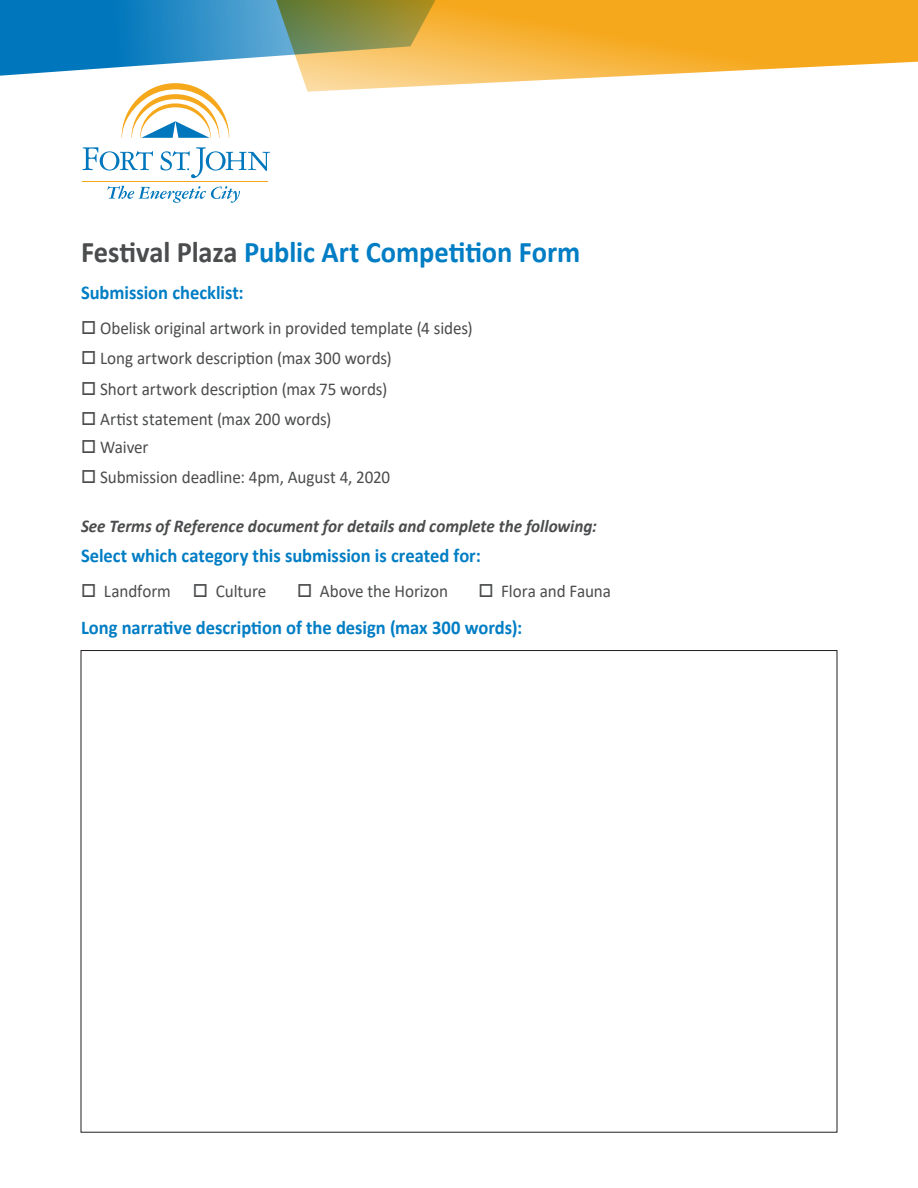
<style>
.page{position:relative;width:918px;height:1188px;background:#fff}
.page>*{position:absolute;margin:0;border:0;box-sizing:border-box;transform-origin:0 0}
.t1{font:700 30px "Calibri";letter-spacing:-.005em;color:#007dc4;scale:.95 1}
.t2{font:700 19.5px "Calibri";color:#007dc4;scale:.95 1}
.t3{font:18px "Calibri";letter-spacing:-.005em;color:#4b4c4d;scale:.95 1}
.t4{font:italic 700 18px "Calibri";color:#4b4c4d;scale:.95 1}
.s1{color:#4b4c4d}
</style>
<div class="page">
<svg style="left:0;top:0;width:276px;height:76px;background:#3794ca"></svg>
<svg style="left:276px;top:0;width:642px;height:92px"></svg>
<hr style="left:82px;top:181px;width:185px;height:1px;background:#f6a81c">
<svg style="left:107px;top:186px;width:133px;height:17px"></svg>
<svg style="left:82px;top:147px;width:71px;height:24px"></svg>
<svg style="left:161px;top:147px;width:109px;height:31px"></svg>
<svg style="left:122px;top:83px;width:107px;height:55px"></svg>
<h1 class="t1" style="left:81px;top:231px;width:527px"><span class="s1">Festival Plaza</span> Public Art Competition Form</h1>
<p class="t2" style="left:81px;top:279px;width:173px">Submission checklist:</p>
<p class="t3" style="left:81px;top:316px;width:414px">□ Obelisk original artwork in provided template (4 sides)</p>
<p class="t3" style="left:81px;top:346px;width:329px">□ Long artwork description (max 300 words)</p>
<p class="t3" style="left:81px;top:376px;width:324px">□ Short artwork description (max 75 words)</p>
<p class="t3" style="left:81px;top:406px;width:265px">□ Artist statement (max 200 words)</p>
<p class="t3" style="left:81px;top:435px;width:73px">□ Waiver</p>
<p class="t3" style="left:81px;top:465px;width:327px">□ Submission deadline: 4pm, August 4, 2020</p>
<p class="t4" style="left:81px;top:513px;width:544px">See Terms of Reference document for details and complete the following:</p>
<p class="t2" style="left:81px;top:542px;width:422px">Select which category this submission is created for:</p>
<p class="t3" style="left:81px;top:579px;width:197px">□ Landform □ Culture</p>
<p class="t3" style="left:297px;top:579px;width:160px">□ Above the Horizon</p>
<p class="t3" style="left:478px;top:579px;width:141px">□ Flora and Fauna</p>
<p class="t2" style="left:81px;top:614px;width:466px">Long narrative description of the design (max 300 words):</p>
</div>
